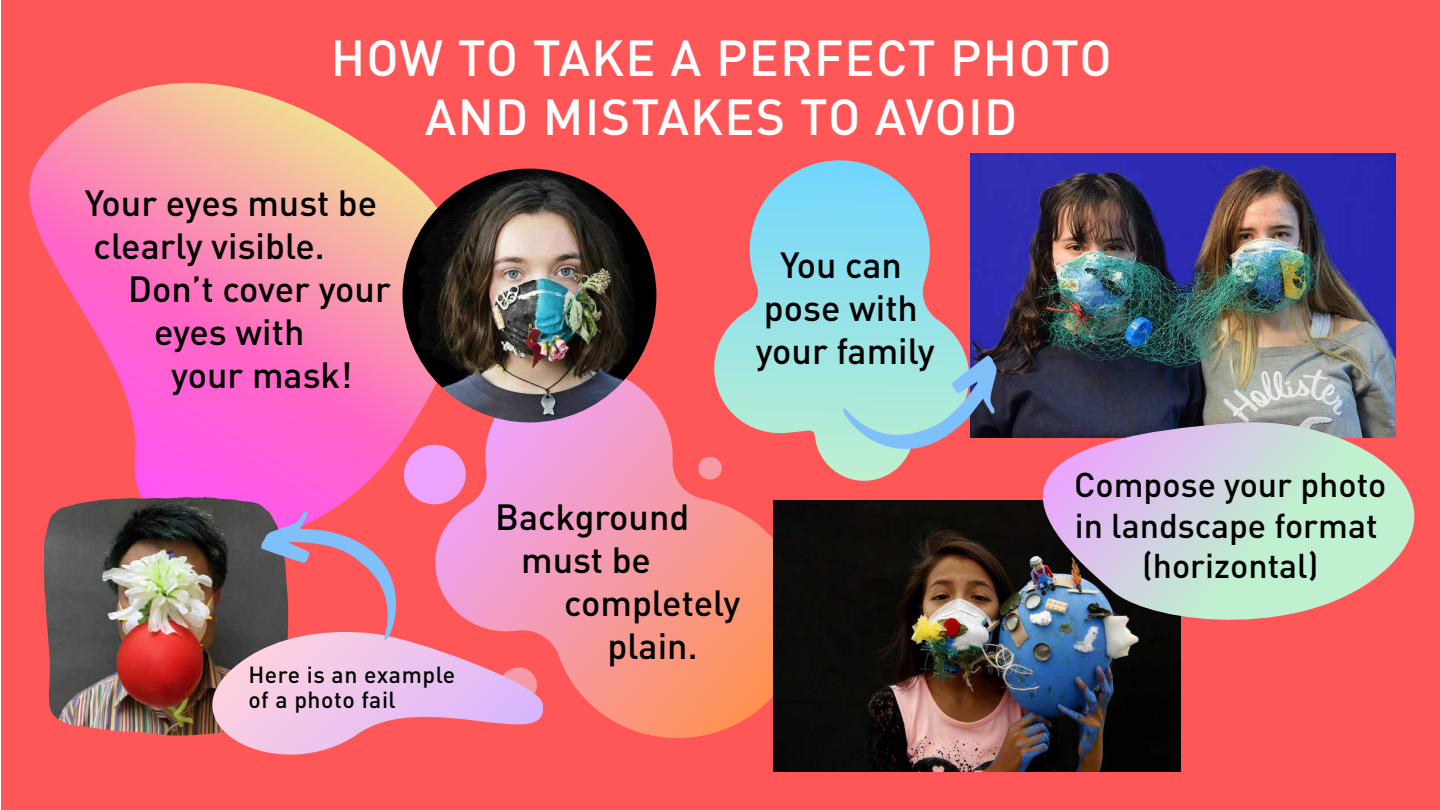
<style>
.page{position:relative;width:1440px;height:810px;background:#fff}
.page>*{position:absolute;margin:0;border:0;box-sizing:border-box;transform-origin:0 0}
.t1{font:500 50px/58.5px "DIN";letter-spacing:.025em;color:#fff;text-align:center}
.t2{font:500 36px/43.2px "DIN";color:#000;text-align:center}
.t3{font:500 34px/40.8px "DIN";color:#000;text-align:center}
.t4{font:500 23px/25.4px "DIN";letter-spacing:.025em;color:#000}
</style>
<div class="page">
<div style="left:2px;top:0;width:1438px;height:810px;background:#ff5757"></div>
<svg style="left:1px;top:83px;width:502px;height:501px"></svg>
<svg style="left:427px;top:368px;width:347px;height:383px"></svg>
<svg style="left:698px;top:457px;width:16px;height:23px"></svg>
<svg style="left:404px;top:445px;width:62px;height:59px"></svg>
<img style="left:403px;top:169px;width:253px;height:253px;border-radius:127px">
<img style="left:44px;top:497px;width:244px;height:238px">
<img style="left:774px;top:500px;width:406px;height:271px">
<svg style="left:714px;top:160px;width:252px;height:321px"></svg>
<svg style="left:164px;top:632px;width:384px;height:123px"></svg>
<svg style="left:261px;top:512px;width:137px;height:128px"></svg>
<img style="left:971px;top:154px;width:425px;height:283px">
<svg style="left:1025px;top:422px;width:390px;height:219px"></svg>
<svg style="left:843px;top:355px;width:154px;height:97px;background:#9dc3c8"></svg>
<h1 class="t1" style="left:331px;top:27px;width:782px">HOW TO TAKE A PERFECT PHOTO<br>AND MISTAKES TO AVOID</h1>
<p class="t2" style="left:85px;top:180px;width:294px;text-align:left">Your eyes must be clearly visible.</p>
<p class="t2" style="left:128px;top:266px;width:264px">Don’t cover your</p>
<p class="t2" style="left:154px;top:309px;width:152px">eyes with</p>
<p class="t2" style="left:171px;top:353px;width:183px">your mask!</p>
<p class="t4" style="left:248px;top:661px;width:208px">Here is an example of a photo fail</p>
<p class="t2" style="left:756px;top:242px;width:181px">You can pose with your family</p>
<p class="t2" style="left:495px;top:494px;width:196px">Background must be</p>
<p class="t2" style="left:564px;top:580px;width:177px">completely plain.</p>
<p class="t3" style="left:1074px;top:463px;width:314px">Compose your photo in landscape format (horizontal)</p>
</div>
